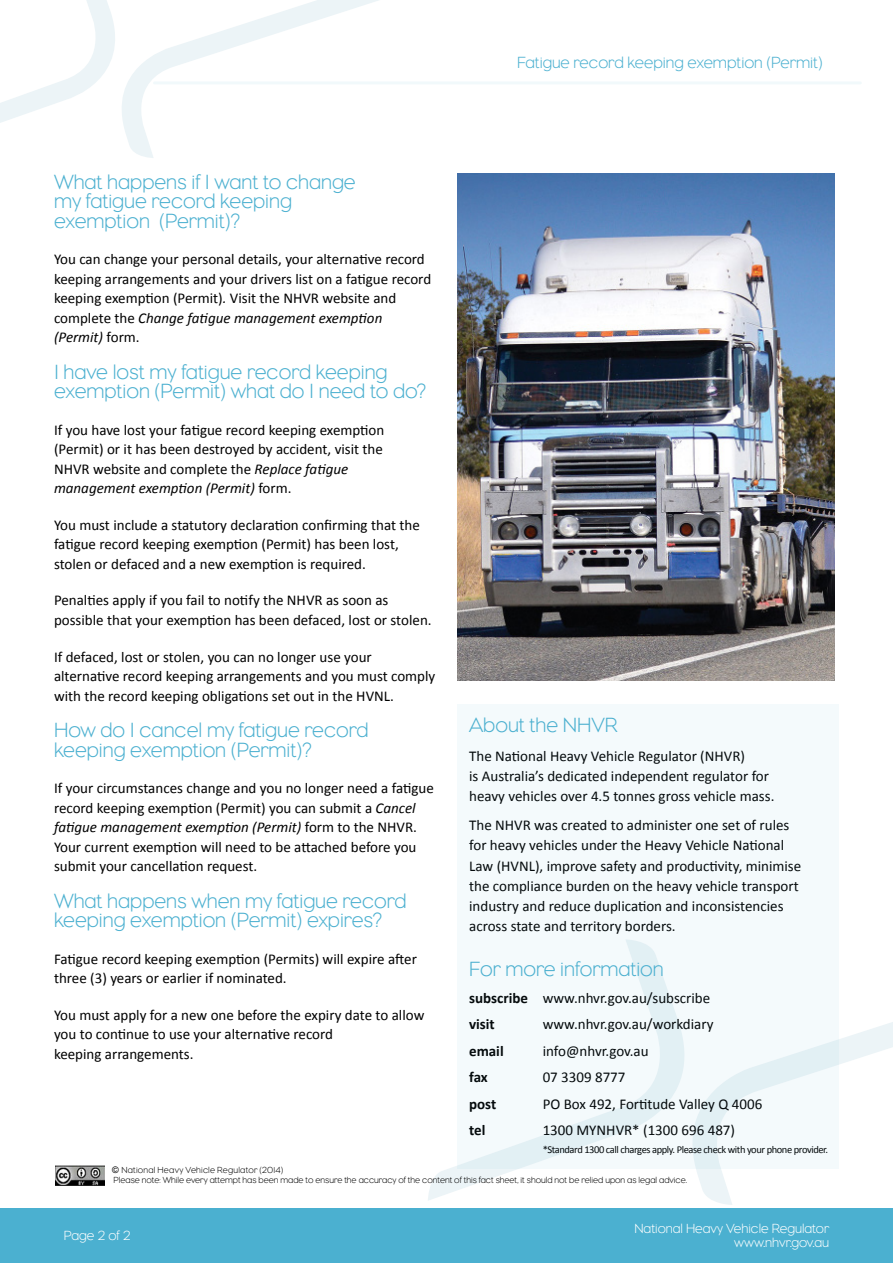
<style>
.page{position:relative;width:893px;height:1263px;background:#fff}
.page>*{position:absolute;margin:0;border:0;box-sizing:border-box;transform-origin:0 0}
.t1{font:300 21px/19.5px "Eagle";color:#4bb0d0}
.t2{font:300 16.5px "Eagle";color:#4bb0d0}
.t3{font:15px/19.5px "Calibri";color:#000}
.t4{font:700 15px "Calibri";color:#000}
.t5{font:300 13.5px/13.5px "Eagle";color:#fff;text-align:right}
.t6{font:10.5px "Calibri";letter-spacing:-.04em;color:#000}
.t7{font:300 9px/10.2px "Eagle";color:#000}
.s1{font-style:italic}
.s2{font-weight:700}
.s3{font-family:"Arial";font-weight:400}
</style>
<div class="page">
<div style="left:0;top:1208px;width:893px;height:55px;background:#4bb0d0"></div>
<svg style="left:0;top:0;width:105px;height:123px"></svg>
<svg style="left:105px;top:0;width:274px;height:158px"></svg>
<hr style="left:154px;top:81px;width:706px;height:3px;background:#78c3de">
<img style="left:457px;top:173px;width:378px;height:507px">
<svg style="left:428px;top:1166px;width:89px;height:35px"></svg>
<svg style="left:696px;top:1022px;width:197px;height:183px"></svg>
<img style="left:55px;top:1165px;width:50px;height:21px">
<svg style="left:457px;top:704px;width:382px;height:465px;fill:#f4fafc"></svg>
<p class="t2" style="left:517px;top:53px;width:307px">Fatigue record keeping exemption (Permit)</p>
<h1 class="t1" style="left:54px;top:172px;width:303px">What happens if I want to change my fatigue record keeping exemption (Permit)?</h1>
<p class="t3" style="left:54px;top:250px;width:379px">You can change your personal details, your alternative record keeping arrangements and your drivers list on a fatigue record keeping exemption (Permit)<span class="s1">.</span> Visit the NHVR website and complete the <span class="s1">Change fatigue management exemption (Permit)</span> form.</p>
<h1 class="t1" style="left:54px;top:362px;width:373px">I have lost my fatigue record keeping exemption (Permit) what do I need to do?</h1>
<p class="t3" style="left:54px;top:420px;width:332px">If you have lost your fatigue record keeping exemption (Permit) or it has been destroyed by accident, visit the NHVR website and complete the <span class="s1">Replace fatigue management exemption (Permit)</span> form.</p>
<p class="t3" style="left:54px;top:515px;width:367px">You must include a statutory declaration confirming that the fatigue record keeping exemption (Permit) has been lost, stolen or defaced and a new exemption is required.</p>
<p class="t3" style="left:54px;top:591px;width:379px">Penalties apply if you fail to notify the NHVR as soon as possible that your exemption has been defaced, lost or stolen.</p>
<p class="t3" style="left:54px;top:647px;width:383px">If defaced, lost or stolen, you can no longer use your alternative record keeping arrangements and you must comply with the record keeping obligations set out in the HVNL.</p>
<h1 class="t1" style="left:54px;top:720px;width:316px">How do I cancel my fatigue record keeping exemption (Permit)?</h1>
<p class="t3" style="left:54px;top:778px;width:381px">If your circumstances change and you no longer need a fatigue record keeping exemption (Permit) you can submit a <span class="s1">Cancel fatigue management exemption (Permit)</span> form to the NHVR.<br>Your current exemption will need to be attached before you submit your cancellation request.</p>
<h1 class="t1" style="left:54px;top:891px;width:354px">What happens when my fatigue record keeping exemption (Permit) expires?</h1>
<p class="t3" style="left:54px;top:949px;width:364px">Fatigue record keeping exemption (Permits) will expire after three (3) years or earlier if nominated.</p>
<p class="t3" style="left:54px;top:1005px;width:372px">You must apply for a new one before the expiry date to allow you to continue to use your alternative record<br>keeping arrangements.</p>
<h1 class="t1" style="left:469px;top:715px;width:150px">About the NHVR</h1>
<p class="t3" style="left:469px;top:746px;width:307px;line-height:20.2px">The National Heavy Vehicle Regulator (NHVR)<br>is Australia’s dedicated independent regulator for heavy vehicles over 4.5 tonnes gross vehicle mass.</p>
<p class="t3" style="left:469px;top:815px;width:334px;line-height:20.2px">The NHVR was created to administer one set of rules for heavy vehicles under the Heavy Vehicle National Law (HVNL), improve safety and productivity, minimise the compliance burden on the heavy vehicle transport industry and reduce duplication and inconsistencies across state and territory borders.</p>
<h1 class="t1" style="left:469px;top:959px;width:196px">For more information</h1>
<p class="t3" style="left:469px;top:984px;width:243px;line-height:26.5px"><span class="s2">subscribe</span> www.nhvr.gov.au/subscribe <span class="s2">visit</span></p>
<p class="t3" style="left:543px;top:1014px;width:172px">www.nhvr.gov.au/workdiary</p>
<p class="t4" style="left:469px;top:1041px;width:36px">email</p>
<p class="t3" style="left:543px;top:1041px;width:107px">info@nhvr.gov.au</p>
<p class="t4" style="left:469px;top:1067px;width:20px">fax</p>
<p class="t3" style="left:543px;top:1067px;width:84px">07 3309 8777</p>
<p class="t4" style="left:469px;top:1094px;width:29px">post</p>
<p class="t3" style="left:543px;top:1094px;width:221px">PO Box 492, Fortitude Valley Q 4006</p>
<p class="t4" style="left:469px;top:1120px;width:18px">tel</p>
<p class="t3" style="left:543px;top:1120px;width:194px">1300 MYNHVR* (1300 696 487)</p>
<p class="t6" style="left:543px;top:1143px;width:287px">*Standard 1300 call charges apply. Please check with your phone provider.</p>
<p class="t7" style="left:112px;top:1164px;width:576px"><span class="s3">©</span> National Heavy Vehicle Regulator (2014)<br>Please note: While every attempt has been made to ensure the accuracy of the content of this fact sheet, it should not be relied upon as legal advice.</p>
<p class="t5" style="left:64px;top:1228px;width:69px">Page 2 of 2</p>
<p class="t5" style="left:634px;top:1222px;width:196px">National Heavy Vehicle Regulator www.nhvr.gov.au</p>
</div>
